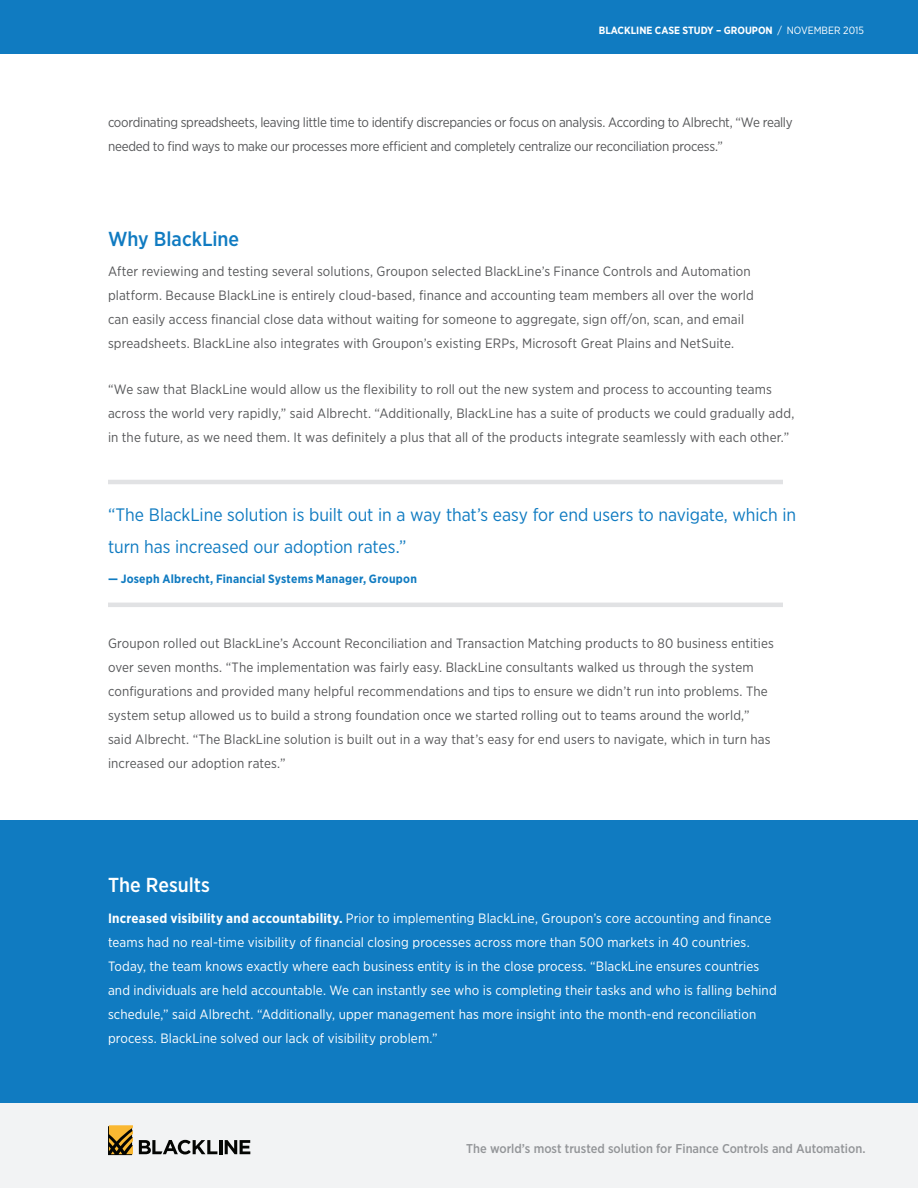
<style>
.page{position:relative;width:918px;height:1188px;background:#fff}
.page>*{position:absolute;margin:0;border:0;box-sizing:border-box;transform-origin:0 0}
.t1{font:500 20.25px "Gotham Narrow";color:#107bc1}
.t2{font:500 20.25px "Gotham Narrow";color:#fff}
.t3{font:18px/31.5px "Gotham Narrow";letter-spacing:-.005em;color:#107bc1}
.t4{font:13.5px/24px "Gotham Narrow";letter-spacing:.005em;color:#57585a}
.t5{font:13.5px/24px "Gotham Narrow";letter-spacing:.01em;color:#fff}
.t6{font:13.5px/24px "Gotham Narrow";letter-spacing:-.025em;color:#57585a}
.t7{font:500 12.75px "Gotham Narrow";color:#939598}
.t8{font:700 12px "Gotham Narrow";letter-spacing:.02em;color:#107bc1}
.t9{font:700 10.5px "Gotham Narrow";color:#fff}
.s1{font-weight:400}
.s2{font-weight:700}
</style>
<div class="page">
<hr style="left:108px;top:480px;width:675px;height:4px;background:#e1e2e4">
<hr style="left:108px;top:603px;width:675px;height:4px;background:#e1e2e4">
<div style="left:0;top:1101px;width:918px;height:87px;background:#f2f3f4"></div>
<hr style="left:219px;top:1140px;width:3px;height:14px;background:#040503">
<svg style="left:225px;top:1140px;width:25px;height:14px"></svg>
<svg style="left:139px;top:1140px;width:78px;height:14px"></svg>
<svg style="left:108px;top:1125px;width:25px;height:30px"></svg>
<div style="left:0;top:0;width:918px;height:54px;background:#107bc1"></div>
<div style="left:0;top:820px;width:918px;height:283px;background:#107bc1"></div>
<p class="t9" style="left:599px;top:24px;width:267px">BLACKLINE CASE STUDY – GROUPON <span class="s1">/ NOVEMBER 2015</span></p>
<p class="t6" style="left:108px;top:110px;width:686px">coordinating spreadsheets, leaving little time to identify discrepancies or focus on analysis. According to Albrecht, “We really needed to find ways to make our processes more efficient and completely centralize our reconciliation process.”</p>
<h1 class="t1" style="left:108px;top:226px;width:133px">Why BlackLine</h1>
<p class="t4" style="left:108px;top:259px;width:647px">After reviewing and testing several solutions, Groupon selected BlackLine’s Finance Controls and Automation platform. Because BlackLine is entirely cloud-based, finance and accounting team members all over the world can easily access financial close data without waiting for someone to aggregate, sign off/on, scan, and email spreadsheets. BlackLine also integrates with Groupon’s existing ERPs, Microsoft Great Plains and NetSuite.</p>
<p class="t4" style="left:108px;top:377px;width:688px">“We saw that BlackLine would allow us the flexibility to roll out the new system and process to accounting teams across the world very rapidly,” said Albrecht. “Additionally, BlackLine has a suite of products we could gradually add, in the future, as we need them. It was definitely a plus that all of the products integrate seamlessly with each other.”</p>
<h2 class="t3" style="left:108px;top:499px;width:690px">“The BlackLine solution is built out in a way that’s easy for end users to navigate, which in turn has increased our adoption rates.”</h2>
<p class="t8" style="left:108px;top:572px;width:310px">— Joseph Albrecht, Financial Systems Manager, Groupon</p>
<p class="t4" style="left:108px;top:631px;width:668px">Groupon rolled out BlackLine’s Account Reconciliation and Transaction Matching products to 80 business entities over seven months. “The implementation was fairly easy. BlackLine consultants walked us through the system configurations and provided many helpful recommendations and tips to ensure we didn’t run into problems. The system setup allowed us to build a strong foundation once we started rolling out to teams around the world,” said Albrecht. “The BlackLine solution is built out in a way that’s easy for end users to navigate, which in turn has increased our adoption rates.”</p>
<h1 class="t2" style="left:108px;top:872px;width:104px">The Results</h1>
<p class="t5" style="left:108px;top:906px;width:670px"><span class="s2">Increased visibility and accountability.</span> Prior to implementing BlackLine, Groupon’s core accounting and finance teams had no real-time visibility of financial closing processes across more than 500 markets in 40 countries.<br>Today, the team knows exactly where each business entity is in the close process. “BlackLine ensures countries and individuals are held accountable. We can instantly see who is completing their tasks and who is falling behind schedule,” said Albrecht. “Additionally, upper management has more insight into the month-end reconciliation process. BlackLine solved our lack of visibility problem.”</p>
<p class="t7" style="left:466px;top:1141px;width:401px">The world’s most trusted solution for Finance Controls and Automation.</p>
</div>
